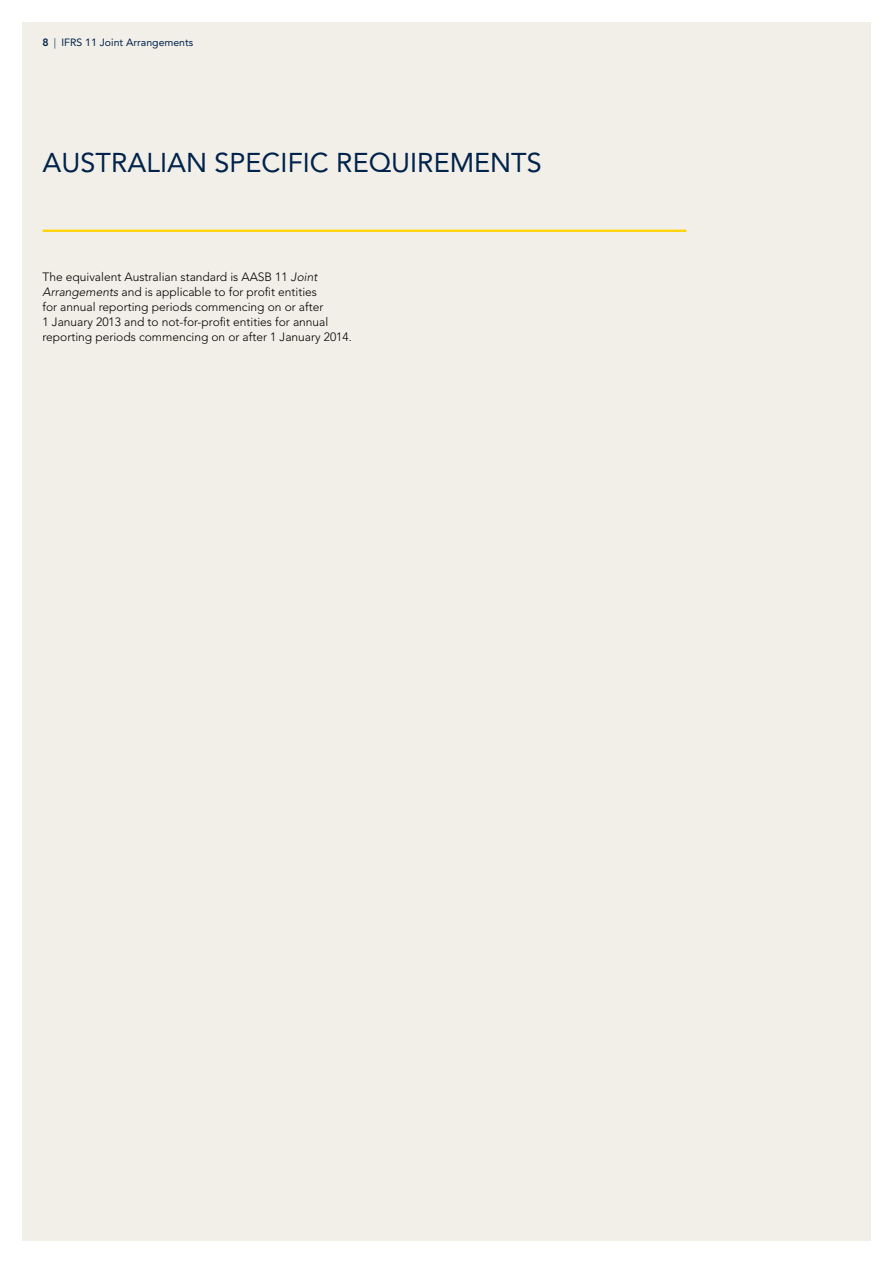
<style>
.page{position:relative;width:893px;height:1263px;background:#fff}
.page>*{position:absolute;margin:0;border:0;box-sizing:border-box;transform-origin:0 0}
.t1{font:27px "Avenir LT Std";color:#00234b}
.t2{font:300 12px/15px "Avenir LT Std";color:#000}
.t3{font:10.5px "Avenir LT Std";color:#00234b}
.s1{font-weight:800}
.s2{font-weight:300}
.s3{font-style:italic}
</style>
<div class="page">
<div style="left:22px;top:22px;width:848px;height:1218px;background:#f2eee8"></div>
<hr style="left:43px;top:230px;width:643px;height:2px;background:#ffd400">
<p class="t3" style="left:43px;top:37px;width:152px"><span class="s1">8</span> <span class="s2">|</span> IFRS 11 Joint Arrangements</p>
<h1 class="t1" style="left:43px;top:147px;width:501px">AUSTRALIAN SPECIFIC REQUIREMENTS</h1>
<p class="t2" style="left:43px;top:270px;width:311px">The equivalent Australian standard is AASB 11 <span class="s3">Joint Arrangements</span> and is applicable to for profit entities<br>for annual reporting periods commencing on or after<br>1 January 2013 and to not-for-profit entities for annual reporting periods commencing on or after 1 January 2014.</p>
</div>
